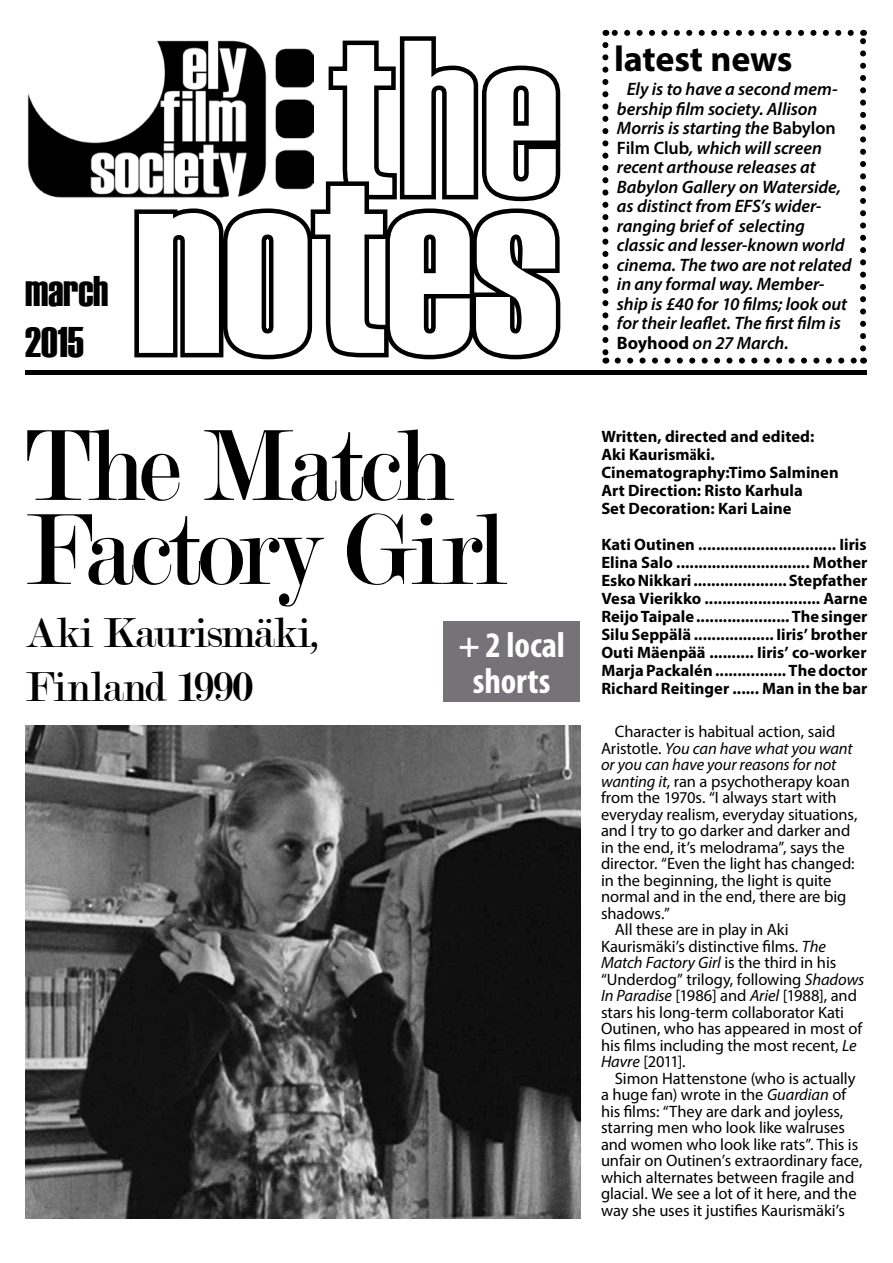
<style>
.page{position:relative;width:893px;height:1263px;background:#fff}
.page>*{position:absolute;margin:0;border:0;box-sizing:border-box;transform-origin:0 0}
.t1{font:245.1px "Haettenschweiler";color:#fff}
.t2{font:108px/84px "Modern";letter-spacing:-.04em;color:#000}
.t3{font:45px/54px "Modern";letter-spacing:-.02em;color:#000}
.t4{font:42.75px/51.3px "Haettenschweiler";letter-spacing:-.005em;color:#000}
.t5{font:700 condensed 36px/36px "Myriad Pro";letter-spacing:-.005em;color:#fff;text-align:center}
.t6{font:700 36px "Myriad Pro";letter-spacing:-.005em;color:#000}
.t7{font:italic 600 18px/19.5px "Myriad Pro";letter-spacing:-.005em;color:#000}
.t8{font:16.5px "Myriad Pro";letter-spacing:-.005em;color:#000}
.t9{font:700 16.5px/18px "Myriad Pro";color:#000}
.t10{font:italic 16.5px "Myriad Pro";letter-spacing:-.005em;color:#000}
.s1{font-style:normal}
.s2{font-weight:700;font-style:normal}
.s3{font-stretch:condensed}
.s4{font-style:italic}
</style>
<div class="page">
<img style="left:27px;top:94px;width:103px;height:104px">
<svg style="left:130px;top:36px;width:431px;height:324px"></svg>
<hr style="left:25px;top:370px;width:842px;height:4px;background:#000">
<svg style="left:618px;top:358px;width:239px;height:6px"></svg>
<svg style="left:602px;top:45px;width:6px;height:319px"></svg>
<svg style="left:860px;top:30px;width:6px;height:318px"></svg>
<svg style="left:605px;top:30px;width:246px;height:6px"></svg>
<img style="left:26px;top:725px;width:554px;height:493px">
<div style="left:444px;top:621px;width:136px;height:81px;background:#757378"></div>
<h3 class="t4" style="left:25px;top:265px;width:85px">march<br>2015</h3>
<h1 class="t1" style="left:135px;top:101px;width:425px">notes</h1>
<h2 class="t2" style="left:25px;top:425px;width:484px">The Match<br>Factory Girl</h2>
<h3 class="t3" style="left:26px;top:606px;width:297px">Aki Kaurismäki,<br>Finland 1990</h3>
<h3 class="t5" style="left:458px;top:627px;width:108px">+ 2 local shorts</h3>
<h3 class="t6" style="left:614px;top:36px;width:180px">latest news</h3>
<p class="t7" style="left:617px;top:79px;width:236px;text-indent:10px">Ely is to have a second mem&shy;bership film society. Allison<br>Morris is starting the <span class="s1">Babylon<br>Film Club</span>, which will screen recent arthouse releases at<br>Babylon Gallery on Waterside, as distinct from EFS’s wider&shy;ranging brief of selecting classic and lesser-known world cinema. The two are not related in any formal way. Member&shy;ship is £40 for 10 films; look out for their leaflet. The first film is<br><span class="s2">Boyhood</span> on 27 March.</p>
<p class="t9" style="left:601px;top:427px;width:239px">Written, directed and edited:<br>Aki Kaurism<span class="s3">ä</span>ki.<br>Cinematography:Timo Salminen<br>Art Direction: Risto Karhula<br>Set Decoration: Kari Laine</p>
<p class="t9" style="left:601px;top:535px;width:268px;text-align:justify">Kati Outinen ............................... Iiris Elina Salo .............................. Mother Esko Nikkari ..................... Stepfather Vesa Vierikko .......................... Aarne Reijo Taipale ..................... The singer Silu Seppälä .................. Iiris’ brother Outi Mäenpää .......... Iiris’ co-worker Marja Packalén ................ The doctor Richard Reitinger ...... Man in the bar</p>
<p class="t8" style="left:615px;top:722px;width:222px">Character is habitual action, said</p>
<p class="t10" style="left:601px;top:738px;width:253px"><span class="s1">Aristotle.</span> You can have what you want</p>
<p class="t10" style="left:601px;top:755px;width:237px">or you can have your reasons for not</p>
<p class="t8" style="left:601px;top:771px;width:250px"><span class="s4">wanting it</span>, ran a psychotherapy koan</p>
<p class="t8" style="left:601px;top:788px;width:237px">from the 1970s. “I always start with</p>
<p class="t8" style="left:601px;top:804px;width:258px">everyday realism, everyday situations,</p>
<p class="t8" style="left:601px;top:821px;width:251px">and I try to go darker and darker and</p>
<p class="t8" style="left:601px;top:837px;width:245px">in the end, it’s melodrama”, says the</p>
<p class="t8" style="left:601px;top:854px;width:255px">director. “Even the light has changed:</p>
<p class="t8" style="left:601px;top:870px;width:232px">in the beginning, the light is quite</p>
<p class="t8" style="left:601px;top:887px;width:247px">normal and in the end, there are big</p>
<p class="t8" style="left:601px;top:903px;width:70px">shadows.”</p>
<p class="t8" style="left:615px;top:920px;width:175px">All these are in play in Aki</p>
<p class="t8" style="left:601px;top:936px;width:226px">Kaurismäki’s distinctive films. <span class="s4">The</span></p>
<p class="t10" style="left:601px;top:953px;width:237px">Match Factory Girl <span class="s1">is the third in his</span></p>
<p class="t8" style="left:601px;top:969px;width:265px">“Underdog” trilogy, following <span class="s4">Shadows</span></p>
<p class="t8" style="left:601px;top:986px;width:258px"><span class="s4">In Paradise</span> [1986] and <span class="s4">Ariel</span> [1988], and</p>
<p class="t8" style="left:601px;top:1002px;width:245px">stars his long-term collaborator Kati</p>
<p class="t8" style="left:601px;top:1019px;width:263px">Outinen, who has appeared in most of</p>
<p class="t8" style="left:601px;top:1035px;width:257px">his films including the most recent, <span class="s4">Le</span></p>
<p class="t8" style="left:601px;top:1052px;width:86px"><span class="s4">Havre</span> [2011].</p>
<p class="t8" style="left:615px;top:1068px;width:242px">Simon Hattenstone (who is actually</p>
<p class="t8" style="left:601px;top:1085px;width:247px">a huge fan) wrote in the <span class="s4">Guardian</span> of</p>
<p class="t8" style="left:601px;top:1101px;width:244px">his films: “They are dark and joyless,</p>
<p class="t8" style="left:601px;top:1118px;width:246px">starring men who look like walruses</p>
<p class="t8" style="left:601px;top:1134px;width:259px">and women who look like rats”. This is</p>
<p class="t8" style="left:601px;top:1151px;width:263px">unfair on Outinen’s extraordinary face,</p>
<p class="t8" style="left:601px;top:1167px;width:255px">which alternates between fragile and</p>
<p class="t8" style="left:601px;top:1184px;width:257px">glacial. We see a lot of it here, and the</p>
<p class="t8" style="left:601px;top:1200px;width:246px">way she uses it justifies Kaurismäki’s</p>
</div>
